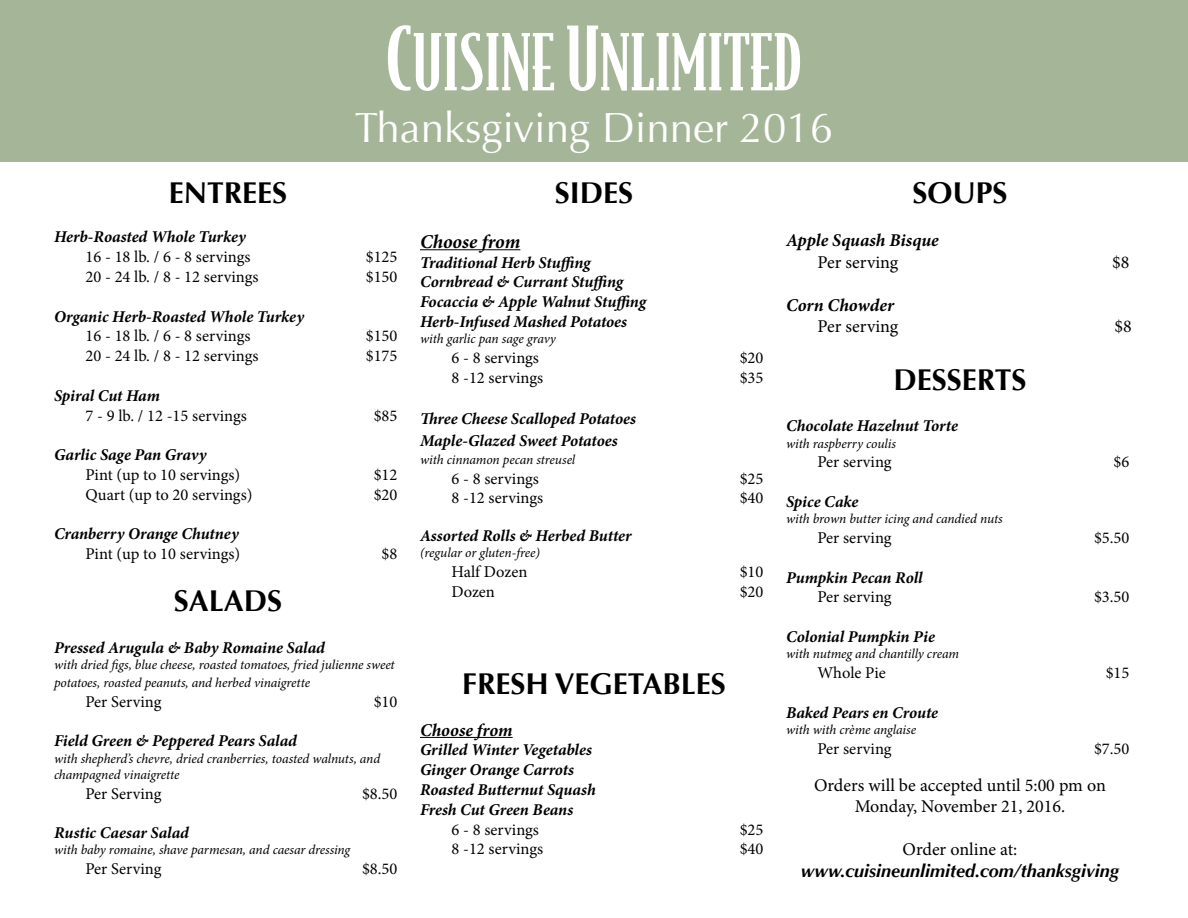
<style>
.page{position:relative;width:1188px;height:918px;background:#fff}
.page>*{position:absolute;margin:0;border:0;box-sizing:border-box;transform-origin:0 0}
.t1{font:42px "Optima";color:#fff}
.t2{font:700 30px "Optima";color:#000}
.t3{font:italic 700 19.5px "Minion Pro";color:#000}
.t4{font:18px/21.6px "Minion Pro";color:#000;text-align:center}
.t5{font:italic 700 18px "Minion Pro";color:#000}
.t6{font:italic 700 18px "Optima";color:#000}
.t7{font:italic 700 16.5px/19.8px "Minion Pro";letter-spacing:-.005em;color:#000}
.t8{font:16.5px "Minion Pro";color:#000}
.t9{font:italic 13.5px/18px "Minion Pro";letter-spacing:-.01em;color:#000}
</style>
<div class="page">
<div style="left:0;top:0;width:1188px;height:162px;background:#a5b597"></div>
<hr style="left:420px;top:249px;width:100px;height:1px;background:#000">
<hr style="left:420px;top:737px;width:93px;height:1px;background:#000">
<svg style="left:388px;top:25px;width:166px;height:66px"></svg>
<svg style="left:567px;top:26px;width:233px;height:65px"></svg>
<h1 class="t1" style="left:355px;top:103px;width:480px">Thanksgiving Dinner 2016</h1>
<h2 class="t2" style="left:169px;top:175px;width:120px">ENTREES</h2>
<p class="t7" style="left:54px;top:227px;width:193px">Herb-Roasted Whole Turkey</p>
<p class="t8" style="left:85px;top:246px;width:167px">16 - 18 lb. / 6 - 8 servings</p>
<p class="t8" style="left:366px;top:246px;width:33px">$125</p>
<p class="t8" style="left:85px;top:266px;width:174px">20 - 24 lb. / 8 - 12 servings</p>
<p class="t8" style="left:366px;top:266px;width:33px">$150</p>
<p class="t7" style="left:54px;top:306px;width:252px">Organic Herb-Roasted Whole Turkey</p>
<p class="t8" style="left:85px;top:325px;width:167px">16 - 18 lb. / 6 - 8 servings</p>
<p class="t8" style="left:366px;top:325px;width:33px">$150</p>
<p class="t8" style="left:85px;top:345px;width:174px">20 - 24 lb. / 8 - 12 servings</p>
<p class="t8" style="left:366px;top:345px;width:33px">$175</p>
<p class="t7" style="left:54px;top:385px;width:107px">Spiral Cut Ham</p>
<p class="t8" style="left:85px;top:404px;width:163px">7 - 9 lb. / 12 -15 servings</p>
<p class="t8" style="left:374px;top:404px;width:25px">$85</p>
<p class="t7" style="left:54px;top:445px;width:154px">Garlic Sage Pan Gravy</p>
<p class="t8" style="left:85px;top:464px;width:156px">Pint (up to 10 servings)</p>
<p class="t8" style="left:374px;top:464px;width:25px">$12</p>
<p class="t8" style="left:85px;top:484px;width:168px">Quart (up to 20 servings)</p>
<p class="t8" style="left:374px;top:484px;width:25px">$20</p>
<p class="t7" style="left:54px;top:524px;width:186px">Cranberry Orange Chutney</p>
<p class="t8" style="left:85px;top:543px;width:156px">Pint (up to 10 servings)</p>
<p class="t8" style="left:382px;top:543px;width:17px">$8</p>
<h2 class="t2" style="left:174px;top:584px;width:110px">SALADS</h2>
<p class="t7" style="left:54px;top:637px;width:273px">Pressed Arugula &amp; Baby Romaine Salad</p>
<p class="t9" style="left:54px;top:656px;width:342px">with dried figs, blue cheese, roasted tomatoes, fried julienne sweet potatoes, roasted peanuts, and herbed vinaigrette</p>
<p class="t8" style="left:85px;top:691px;width:78px">Per Serving</p>
<p class="t8" style="left:374px;top:691px;width:25px">$10</p>
<p class="t7" style="left:54px;top:731px;width:245px">Field Green &amp; Peppered Pears Salad</p>
<p class="t9" style="left:54px;top:750px;width:328px;line-height:16.2px">with shepherd’s chevre, dried cranberries, toasted walnuts, and champagned vinaigrette</p>
<p class="t8" style="left:85px;top:782px;width:78px">Per Serving</p>
<p class="t8" style="left:362px;top:782px;width:37px">$8.50</p>
<p class="t7" style="left:54px;top:823px;width:136px">Rustic Caesar Salad</p>
<p class="t9" style="left:54px;top:841px;width:298px">with baby romaine, shave parmesan, and caesar dressing</p>
<p class="t8" style="left:85px;top:858px;width:78px">Per Serving</p>
<p class="t8" style="left:362px;top:858px;width:37px">$8.50</p>
<h2 class="t2" style="left:555px;top:175px;width:80px">SIDES</h2>
<p class="t3" style="left:420px;top:228px;width:102px">Choose from</p>
<p class="t7" style="left:420px;top:252px;width:228px">Traditional Herb Stuffing<br>Cornbread &amp; Currant Stuffing<br>Focaccia &amp; Apple Walnut Stuffing<br>Herb-Infused Mashed Potatoes</p>
<p class="t9" style="left:420px;top:330px;width:137px">with garlic pan sage gravy</p>
<p class="t8" style="left:451px;top:347px;width:89px">6 - 8 servings</p>
<p class="t8" style="left:740px;top:347px;width:25px">$20</p>
<p class="t8" style="left:451px;top:367px;width:93px">8 -12 servings</p>
<p class="t8" style="left:740px;top:367px;width:25px">$35</p>
<p class="t7" style="left:420px;top:408px;width:217px;line-height:21.6px">Three Cheese Scalloped Potatoes<br>Maple-Glazed Sweet Potatoes</p>
<p class="t9" style="left:420px;top:450px;width:157px">with cinnamon pecan streusel</p>
<p class="t8" style="left:451px;top:467px;width:89px">6 - 8 servings</p>
<p class="t8" style="left:740px;top:467px;width:25px">$25</p>
<p class="t8" style="left:451px;top:487px;width:93px">8 -12 servings</p>
<p class="t8" style="left:740px;top:487px;width:25px">$40</p>
<p class="t7" style="left:420px;top:526px;width:213px">Assorted Rolls &amp; Herbed Butter</p>
<p class="t9" style="left:420px;top:544px;width:122px">(regular or gluten-free)</p>
<p class="t8" style="left:451px;top:561px;width:77px">Half Dozen</p>
<p class="t8" style="left:740px;top:561px;width:25px">$10</p>
<p class="t8" style="left:451px;top:581px;width:45px">Dozen</p>
<p class="t8" style="left:740px;top:581px;width:25px">$20</p>
<h2 class="t2" style="left:462px;top:667px;width:265px">FRESH VEGETABLES</h2>
<p class="t5" style="left:420px;top:717px;width:94px">Choose from</p>
<p class="t7" style="left:420px;top:740px;width:177px">Grilled Winter Vegetables<br>Ginger Orange Carrots<br>Roasted Butternut Squash<br>Fresh Cut Green Beans</p>
<p class="t8" style="left:451px;top:818px;width:89px">6 - 8 servings</p>
<p class="t8" style="left:740px;top:818px;width:25px">$25</p>
<p class="t8" style="left:451px;top:838px;width:93px">8 -12 servings</p>
<p class="t8" style="left:740px;top:838px;width:25px">$40</p>
<h2 class="t2" style="left:912px;top:175px;width:97px">SOUPS</h2>
<p class="t5" style="left:786px;top:227px;width:154px">Apple Squash Bisque</p>
<p class="t4" style="left:818px;top:251px;width:82px">Per serving</p>
<p class="t4" style="left:1112px;top:251px;width:19px">$8</p>
<p class="t5" style="left:786px;top:292px;width:110px">Corn Chowder</p>
<p class="t4" style="left:818px;top:316px;width:82px">Per serving</p>
<p class="t4" style="left:1114px;top:316px;width:19px">$8</p>
<h2 class="t2" style="left:894px;top:362px;width:134px">DESSERTS</h2>
<p class="t7" style="left:786px;top:416px;width:174px">Chocolate Hazelnut Torte</p>
<p class="t9" style="left:786px;top:434px;width:111px">with raspberry coulis</p>
<p class="t8" style="left:817px;top:451px;width:76px">Per serving</p>
<p class="t8" style="left:1114px;top:451px;width:17px">$6</p>
<p class="t7" style="left:786px;top:492px;width:74px">Spice Cake</p>
<p class="t9" style="left:786px;top:510px;width:218px">with brown butter icing and candied nuts</p>
<p class="t8" style="left:817px;top:527px;width:76px">Per serving</p>
<p class="t8" style="left:1094px;top:527px;width:37px">$5.50</p>
<p class="t7" style="left:786px;top:567px;width:138px">Pumpkin Pecan Roll</p>
<p class="t8" style="left:817px;top:586px;width:76px">Per serving</p>
<p class="t8" style="left:1094px;top:586px;width:37px">$3.50</p>
<p class="t7" style="left:786px;top:627px;width:150px">Colonial Pumpkin Pie</p>
<p class="t9" style="left:786px;top:645px;width:175px">with nutmeg and chantilly cream</p>
<p class="t8" style="left:817px;top:662px;width:70px">Whole Pie</p>
<p class="t8" style="left:1106px;top:662px;width:25px">$15</p>
<p class="t7" style="left:786px;top:702px;width:154px">Baked Pears en Croute</p>
<p class="t9" style="left:786px;top:720px;width:132px">with with crème anglaise</p>
<p class="t8" style="left:817px;top:737px;width:76px">Per serving</p>
<p class="t8" style="left:1094px;top:737px;width:37px">$7.50</p>
<p class="t4" style="left:814px;top:774px;width:293px">Orders will be accepted until 5:00 pm on<br>Monday, November 21, 2016.</p>
<p class="t4" style="left:903px;top:839px;width:116px">Order online at:</p>
<p class="t6" style="left:801px;top:860px;width:320px">www.cuisineunlimited.com/thanksgiving</p>
</div>
